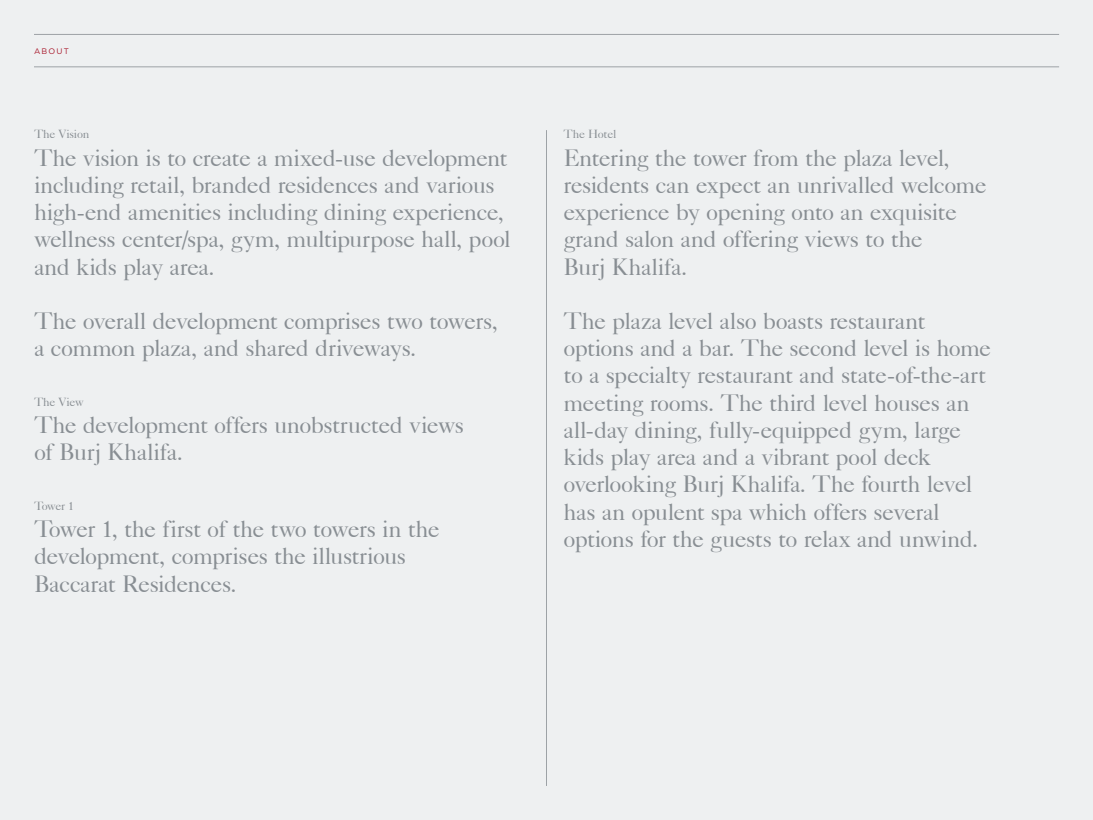
<style>
.page{position:relative;width:1093px;height:820px;background:#fff}
.page>*{position:absolute;margin:0;border:0;box-sizing:border-box;transform-origin:0 0}
.t1{font:24px/27.2px "Caslon 540";letter-spacing:-.03em;color:#888e93}
.t2{font:12px "Caslon 540";letter-spacing:-.025em;color:#888e93}
.t3{font:8px "Gotham";letter-spacing:.145em;color:#a91a2d}
</style>
<div class="page">
<div style="left:0;top:0;width:1093px;height:819px;background:#eef0f1"></div>
<hr style="left:34px;top:34px;width:1025px;height:1px;background:#9da2a6">
<hr style="left:34px;top:66px;width:1025px;height:1px;background:#9da2a6">
<hr style="left:546px;top:130px;width:1px;height:655px;background:#9da2a6">
<p class="t3" style="left:34px;top:46px;width:36px">ABOUT</p>
<p class="t2" style="left:34px;top:127px;width:57px">The Vision</p>
<p class="t1" style="left:34px;top:143px;width:478px">The vision is to create a mixed-use development including retail, branded residences and various high-end amenities including dining experience, wellness center/spa, gym, multipurpose hall, pool and kids play area.</p>
<p class="t1" style="left:34px;top:306px;width:465px">The overall development comprises two towers, a common plaza, and shared driveways.</p>
<p class="t2" style="left:34px;top:394px;width:51px">The View</p>
<p class="t1" style="left:34px;top:410px;width:432px">The development offers unobstructed views of Burj Khalifa.</p>
<p class="t2" style="left:34px;top:498px;width:42px">Tower 1</p>
<p class="t1" style="left:34px;top:514px;width:407px">Tower 1, the first of the two towers in the development, comprises the illustrious<br>Baccarat Residences.</p>
<p class="t2" style="left:563px;top:127px;width:54px">The Hotel</p>
<p class="t1" style="left:563px;top:143px;width:425px">Entering the tower from the plaza level, residents can expect an unrivalled welcome experience by opening onto an exquisite grand salon and offering views to the<br>Burj Khalifa.</p>
<p class="t1" style="left:563px;top:306px;width:429px">The plaza level also boasts restaurant options and a bar. The second level is home to a specialty restaurant and state-of-the-art meeting rooms. The third level houses an all-day dining, fully-equipped gym, large kids play area and a vibrant pool deck overlooking Burj Khalifa. The fourth level has an opulent spa which offers several options for the guests to relax and unwind.</p>
</div>
